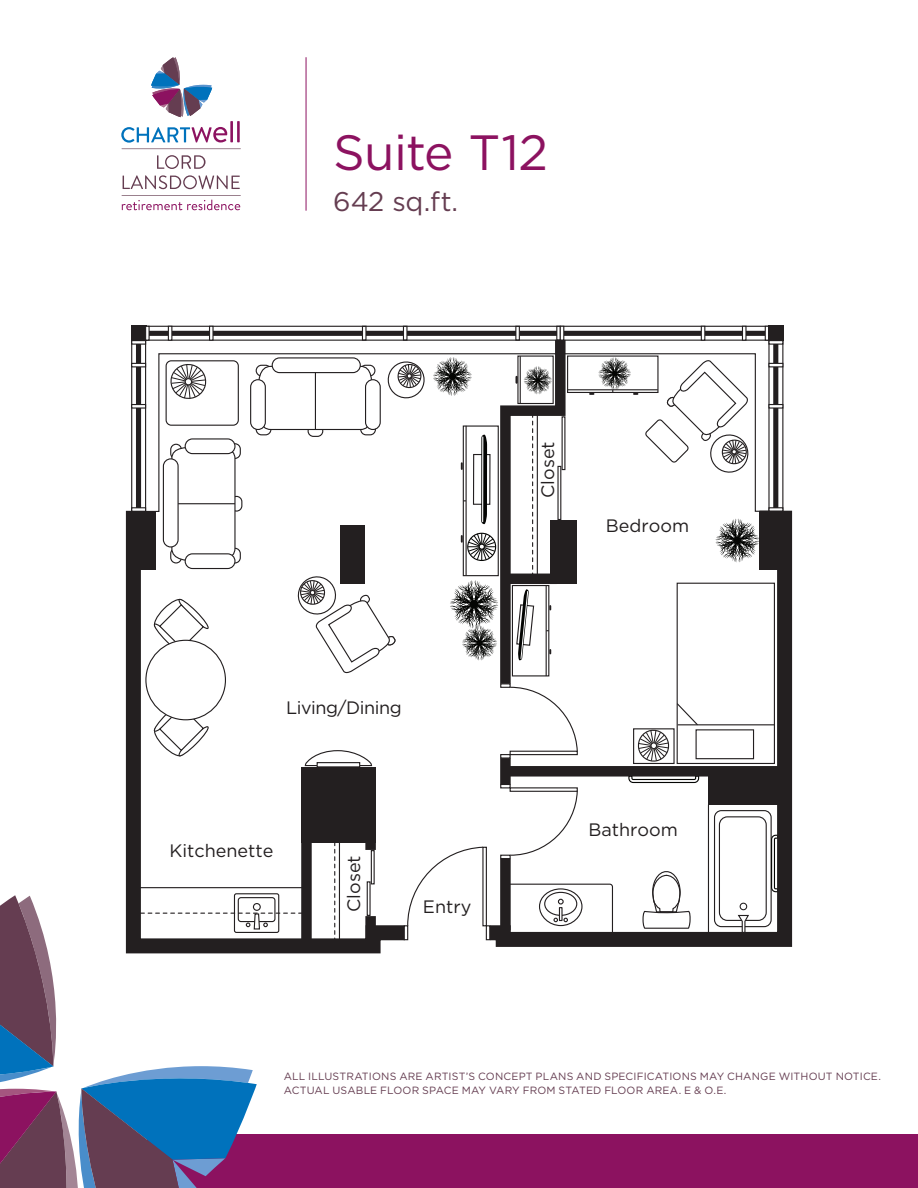
<style>
.page{position:relative;width:918px;height:1188px;background:#fff}
.page>*{position:absolute;margin:0;border:0;box-sizing:border-box;transform-origin:0 0}
.t1{font:49.5px "Gotham HTF";letter-spacing:-.015em;color:#8c1260}
.t2{font:27px "Gotham HTF";color:#653d51}
.t3{font:18px "Gotham HTF";color:#231f20}
.t4{font:18px "Gotham HTF";letter-spacing:-.025em;color:#231f20}
.t5{font:10.5px/13.5px "Gotham HTF";letter-spacing:.015em;color:#653d51}
</style>
<div class="page">
<hr style="left:306px;top:57px;width:1px;height:154px;background:#8c1260">
<hr style="left:230px;top:121px;width:3px;height:21px;background:#8c1260">
<hr style="left:237px;top:121px;width:3px;height:21px;background:#8c1260">
<svg style="left:151px;top:57px;width:61px;height:60px"></svg>
<svg style="left:121px;top:127px;width:120px;height:22px"></svg>
<svg style="left:122px;top:195px;width:119px;height:15px"></svg>
<svg style="left:123px;top:175px;width:117px;height:14px"></svg>
<svg style="left:157px;top:155px;width:49px;height:14px"></svg>
<div style="left:147px;top:1134px;width:771px;height:54px;background:#8c1260"></div>
<svg style="left:0;top:895px;width:257px;height:293px"></svg>
<svg style="left:123px;top:496px;width:286px;height:460px"></svg>
<svg style="left:484px;top:510px;width:309px;height:437px"></svg>
<div style="left:131px;top:340px;width:15px;height:172px;border:1px solid #231f20"></div>
<div style="left:136px;top:344px;width:5px;height:164px;background:#231f20"></div>
<div style="left:131px;top:340px;width:15px;height:5px;border:1px solid #231f20"></div>
<div style="left:131px;top:363px;width:15px;height:4px;border:1px solid #231f20"></div>
<hr style="left:132px;top:405px;width:14px;height:3px;background:#fff">
<div style="left:131px;top:404px;width:15px;height:5px;border:1px solid #231f20"></div>
<hr style="left:132px;top:508px;width:14px;height:3px;background:#fff">
<div style="left:131px;top:507px;width:15px;height:5px;border:1px solid #231f20"></div>
<div style="left:149px;top:331px;width:408px;height:5px;background:#231f20"></div>
<div style="left:362px;top:326px;width:5px;height:15px;border:1px solid #231f20"></div>
<div style="left:403px;top:326px;width:5px;height:15px;border:1px solid #231f20"></div>
<div style="left:515px;top:326px;width:5px;height:15px;border:1px solid #231f20"></div>
<div style="left:556px;top:326px;width:5px;height:15px;border:1px solid #231f20"></div>
<div style="left:145px;top:326px;width:624px;height:15px;border:1px solid #231f20"></div>
<div style="left:564px;top:331px;width:202px;height:5px;background:#231f20"></div>
<div style="left:765px;top:326px;width:4px;height:15px;border:1px solid #231f20"></div>
<hr style="left:742px;top:326px;width:4px;height:14px;background:#fff">
<div style="left:742px;top:326px;width:5px;height:15px;border:1px solid #231f20"></div>
<div style="left:701px;top:326px;width:4px;height:15px;border:1px solid #231f20"></div>
<div style="left:560px;top:326px;width:4px;height:15px;border:1px solid #231f20"></div>
<div style="left:131px;top:326px;width:15px;height:15px;background:#231f20"></div>
<div style="left:773px;top:344px;width:5px;height:164px;background:#231f20"></div>
<div style="left:768px;top:340px;width:15px;height:5px;border:1px solid #231f20"></div>
<div style="left:768px;top:326px;width:15px;height:15px;background:#231f20"></div>
<div style="left:131px;top:512px;width:25px;height:58px;background:#231f20"></div>
<div style="left:760px;top:512px;width:24px;height:58px;background:#231f20"></div>
<div style="left:301px;top:767px;width:75px;height:75px;background:#231f20"></div>
<div style="left:708px;top:771px;width:74px;height:34px;background:#231f20"></div>
<div style="left:404px;top:925px;width:4px;height:15px;border:1px solid #231f20"></div>
<div style="left:486px;top:925px;width:4px;height:15px;border:1px solid #231f20"></div>
<div style="left:482px;top:847px;width:5px;height:79px;border:1px solid #231f20"></div>
<svg style="left:407px;top:846px;width:77px;height:81px"></svg>
<div style="left:500px;top:855px;width:11px;height:4px;border:1px solid #231f20"></div>
<div style="left:500px;top:784px;width:11px;height:4px;border:1px solid #231f20"></div>
<svg style="left:501px;top:784px;width:77px;height:75px"></svg>
<svg style="left:145px;top:353px;width:639px;height:160px"></svg>
<div style="left:500px;top:859px;width:11px;height:71px;background:#231f20"></div>
<div style="left:500px;top:758px;width:11px;height:27px;background:#231f20"></div>
<div style="left:145px;top:326px;width:5px;height:15px;border:1px solid #231f20"></div>
<div style="left:168px;top:326px;width:4px;height:15px;border:1px solid #231f20"></div>
<hr style="left:210px;top:326px;width:3px;height:14px;background:#fff">
<div style="left:209px;top:326px;width:5px;height:15px;border:1px solid #231f20"></div>
<div style="left:506px;top:766px;width:277px;height:11px;background:#231f20"></div>
<div style="left:301px;top:841px;width:11px;height:98px;background:#231f20"></div>
<div style="left:365px;top:841px;width:11px;height:9px;background:#231f20"></div>
<div style="left:365px;top:916px;width:11px;height:23px;background:#231f20"></div>
<hr style="left:678px;top:724px;width:96px;height:1px;background:#231f20">
<svg style="left:676px;top:702px;width:23px;height:24px"></svg>
<div style="left:677px;top:583px;width:98px;height:181px;border:1px solid #231f20"></div>
<div style="left:696px;top:729px;width:58px;height:30px;border:1px solid #231f20"></div>
<svg style="left:636px;top:730px;width:34px;height:32px"></svg>
<div style="left:650px;top:742px;width:7px;height:7px;border:1px solid #231f20;border-radius:50%"></div>
<div style="left:633px;top:728px;width:42px;height:36px;border:1px solid #231f20"></div>
<svg style="left:715px;top:518px;width:45px;height:45px"></svg>
<svg style="left:257px;top:329px;width:321px;height:438px"></svg>
<div style="left:567px;top:356px;width:92px;height:37px;border:1px solid #231f20"></div>
<hr style="left:567px;top:389px;width:91px;height:1px;background:#231f20">
<svg style="left:590px;top:357px;width:47px;height:38px"></svg>
<div style="left:146px;top:640px;width:79px;height:80px;background:#fff;border-radius:50%"></div>
<div style="left:145px;top:640px;width:81px;height:80px;border:1px solid #231f20;border-radius:50%"></div>
<h1 class="t1" style="left:333px;top:125px;width:217px">Suite T12</h1>
<p class="t2" style="left:333px;top:186px;width:127px">642 sq.ft.</p>
<p class="t3" style="left:538px;top:498px;width:58px;rotate:-90deg">Closet</p>
<p class="t3" style="left:606px;top:516px;width:85px">Bedroom</p>
<p class="t4" style="left:286px;top:698px;width:117px">Living/Dining</p>
<p class="t3" style="left:170px;top:840px;width:105px">Kitchenette</p>
<p class="t3" style="left:344px;top:912px;width:58px;rotate:-90deg">Closet</p>
<p class="t3" style="left:423px;top:897px;width:50px">Entry</p>
<p class="t3" style="left:588px;top:819px;width:91px">Bathroom</p>
<p class="t5" style="left:284px;top:1069px;width:599px">ALL ILLUSTRATIONS ARE ARTIST’S CONCEPT PLANS AND SPECIFICATIONS MAY CHANGE WITHOUT NOTICE.<br>ACTUAL USABLE FLOOR SPACE MAY VARY FROM STATED FLOOR AREA. E &amp; O.E.</p>
</div>
